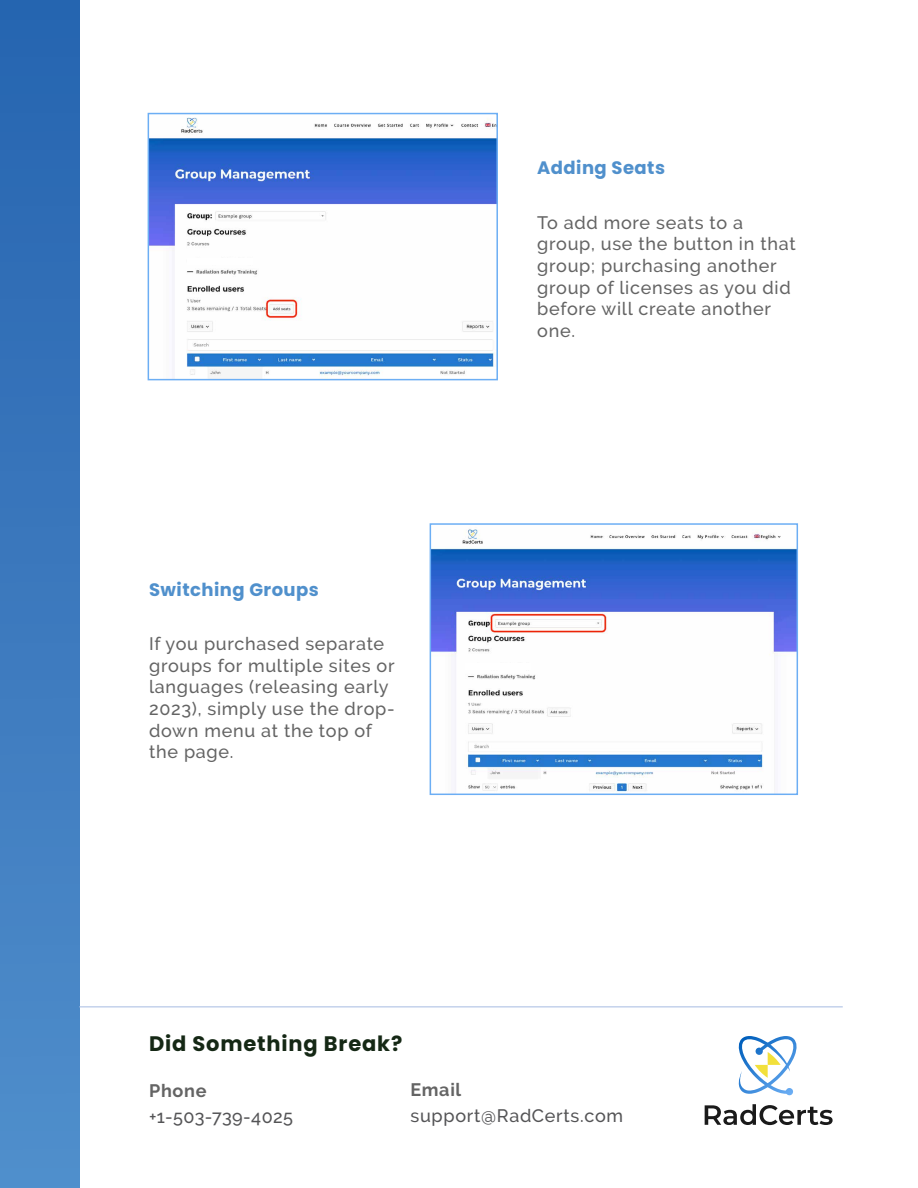
<style>
.page{position:relative;width:918px;height:1188px;background:#fff}
.page>*{position:absolute;margin:0;border:0;box-sizing:border-box;transform-origin:0 0}
.t1{font:700 21px "Poppins";letter-spacing:.04em;color:#152815}
.t2{font:500 18px/21.6px "Raleway";letter-spacing:.04em;color:#646464}
.t3{font:700 18px "Poppins";letter-spacing:.025em;color:#5090cc}
.t4{font:500 18px "Raleway";letter-spacing:.04em;color:#545456}
.t5{font:500 18px "Raleway";letter-spacing:.02em;color:#545456}
.t6{font:700 18px "Raleway";letter-spacing:.04em;color:#646464}
</style>
<div class="page">
<img style="left:151px;top:117px;width:344px;height:260px">
<div style="left:148px;top:113px;width:350px;height:267px;border:2px solid #6caef4"></div>
<img style="left:433px;top:529px;width:362px;height:263px">
<div style="left:430px;top:523px;width:368px;height:272px;border:2px solid #6caef4"></div>
<div style="left:0;top:0;width:79px;height:1188px;background:linear-gradient(to bottom,#2664b0,#508ecb)"></div>
<div style="left:465px;top:663px;width:66px;height:7px;background:#fff"></div>
<div style="left:187px;top:258px;width:66px;height:7px;background:#fff"></div>
<hr style="left:79px;top:1006px;width:764px;height:1px;background:#a7bce2">
<svg style="left:705px;top:1104px;width:128px;height:21px"></svg>
<svg style="left:738px;top:1036px;width:59px;height:60px"></svg>
<p class="t3" style="left:149px;top:579px;width:171px">Switching Groups</p>
<p class="t2" style="left:149px;top:633px;width:247px">If you purchased separate groups for multiple sites or languages (releasing early<br>2023), simply use the drop&shy;down menu at the top of the page.</p>
<p class="t3" style="left:537px;top:158px;width:129px">Adding Seats</p>
<p class="t2" style="left:537px;top:212px;width:260px">To add more seats to a group, use the button in that group; purchasing another group of licenses as you did before will create another one.</p>
<p class="t1" style="left:149px;top:1032px;width:255px">Did Something Break?</p>
<p class="t6" style="left:149px;top:1080px;width:59px">Phone</p>
<p class="t5" style="left:149px;top:1106px;width:145px">+1-503-739-4025</p>
<p class="t6" style="left:410px;top:1079px;width:52px">Email</p>
<p class="t4" style="left:410px;top:1105px;width:214px">support@RadCerts.com</p>
</div>
